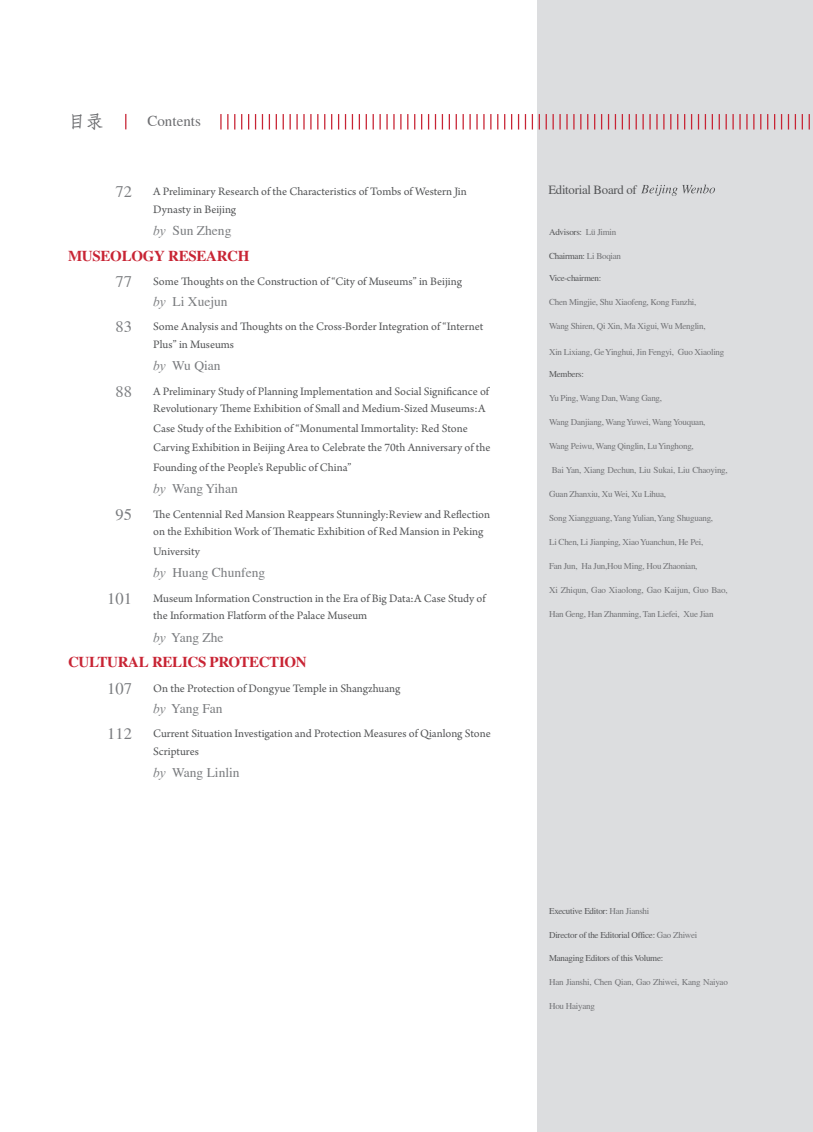
<style>
.page{position:relative;width:813px;height:1132px;background:#fff}
.page>*{position:absolute;margin:0;border:0;box-sizing:border-box;transform-origin:0 0}
.目录标{font:18px "H Yd 4 gj";color:#6c6d70}
.目录文-en{font:16.5px "Times";color:#7a7c7f}
.目录文-en-2{font:700 15px "Times";letter-spacing:-.02em;color:#c82434}
.目录标-2{font:15px "Times";color:#6c6d70}
.作者名-en{font:13.5px "Times";color:#7a7c7f}
.目录文{font:12.75px "Times";letter-spacing:-.02em;color:#545557}
.目录文-en-3{font:12px/17.2px "Arno Pro";color:#545557}
.目录文-2{font:9px "Times";letter-spacing:-.03em;color:#727376}
.目录文-3{font:9px "Times";letter-spacing:-.03em;color:#545557}
.目录文-4{font:9px "Times";letter-spacing:-.01em;color:#727376}
.s1{font-family:"Vijaya";font-size:16.5px}
.s2{color:#727376}
</style>
<div class="page">
<div style="left:537px;top:0;width:275px;height:1131px;background:#dcdddf"></div>
<svg style="left:125px;top:114px;width:1px;height:15px"></svg>
<svg style="left:241px;top:114px;width:1px;height:15px"></svg>
<svg style="left:220px;top:114px;width:1px;height:15px"></svg>
<svg style="left:227px;top:114px;width:1px;height:15px"></svg>
<svg style="left:538px;top:114px;width:1px;height:15px"></svg>
<svg style="left:234px;top:114px;width:1px;height:15px"></svg>
<svg style="left:545px;top:114px;width:1px;height:15px"></svg>
<svg style="left:248px;top:114px;width:1px;height:15px"></svg>
<svg style="left:552px;top:114px;width:1px;height:15px"></svg>
<svg style="left:255px;top:114px;width:1px;height:15px"></svg>
<svg style="left:559px;top:114px;width:1px;height:15px"></svg>
<svg style="left:566px;top:114px;width:1px;height:15px"></svg>
<svg style="left:573px;top:114px;width:1px;height:15px"></svg>
<svg style="left:580px;top:114px;width:1px;height:15px"></svg>
<svg style="left:262px;top:114px;width:28px;height:15px"></svg>
<svg style="left:296px;top:114px;width:1px;height:15px"></svg>
<svg style="left:303px;top:114px;width:1px;height:15px"></svg>
<svg style="left:310px;top:114px;width:1px;height:15px"></svg>
<svg style="left:587px;top:114px;width:28px;height:15px"></svg>
<svg style="left:317px;top:114px;width:1px;height:15px"></svg>
<svg style="left:621px;top:114px;width:1px;height:15px"></svg>
<svg style="left:324px;top:114px;width:1px;height:15px"></svg>
<svg style="left:628px;top:114px;width:1px;height:15px"></svg>
<svg style="left:331px;top:114px;width:1px;height:15px"></svg>
<svg style="left:635px;top:114px;width:1px;height:15px"></svg>
<svg style="left:338px;top:114px;width:1px;height:15px"></svg>
<svg style="left:642px;top:114px;width:1px;height:15px"></svg>
<svg style="left:649px;top:114px;width:1px;height:15px"></svg>
<svg style="left:656px;top:114px;width:1px;height:15px"></svg>
<svg style="left:345px;top:114px;width:28px;height:15px"></svg>
<svg style="left:379px;top:114px;width:1px;height:15px"></svg>
<svg style="left:386px;top:114px;width:1px;height:15px"></svg>
<svg style="left:663px;top:114px;width:23px;height:15px"></svg>
<svg style="left:393px;top:114px;width:1px;height:15px"></svg>
<svg style="left:697px;top:114px;width:1px;height:15px"></svg>
<svg style="left:400px;top:114px;width:1px;height:15px"></svg>
<svg style="left:704px;top:114px;width:1px;height:15px"></svg>
<svg style="left:407px;top:114px;width:1px;height:15px"></svg>
<svg style="left:711px;top:114px;width:1px;height:15px"></svg>
<svg style="left:414px;top:114px;width:1px;height:15px"></svg>
<svg style="left:718px;top:114px;width:1px;height:15px"></svg>
<svg style="left:725px;top:114px;width:1px;height:15px"></svg>
<svg style="left:732px;top:114px;width:1px;height:15px"></svg>
<svg style="left:739px;top:114px;width:1px;height:15px"></svg>
<svg style="left:421px;top:114px;width:35px;height:15px"></svg>
<svg style="left:462px;top:114px;width:1px;height:15px"></svg>
<svg style="left:469px;top:114px;width:1px;height:15px"></svg>
<svg style="left:746px;top:114px;width:23px;height:15px"></svg>
<svg style="left:476px;top:114px;width:1px;height:15px"></svg>
<svg style="left:780px;top:114px;width:1px;height:15px"></svg>
<svg style="left:483px;top:114px;width:1px;height:15px"></svg>
<svg style="left:787px;top:114px;width:1px;height:15px"></svg>
<svg style="left:490px;top:114px;width:1px;height:15px"></svg>
<svg style="left:794px;top:114px;width:1px;height:15px"></svg>
<svg style="left:497px;top:114px;width:1px;height:15px"></svg>
<svg style="left:801px;top:114px;width:1px;height:15px"></svg>
<svg style="left:808px;top:114px;width:1px;height:15px"></svg>
<svg style="left:504px;top:114px;width:28px;height:15px"></svg>
<svg style="left:641px;top:184px;width:73px;height:12px"></svg>
<p class="目录标" style="left:68px;top:112px;width:37px">目录</p>
<p class="目录标-2" style="left:147px;top:113px;width:55px">Contents</p>
<p class="目录文-en" style="left:115px;top:182px;width:18px">72</p>
<p class="目录文-en-3" style="left:153px;top:184px;width:315px">A Preliminary Research of the Characteristics of Tombs of Western Jin<br>Dynasty in Beijing</p>
<p class="作者名-en" style="left:153px;top:223px;width:80px"><span class="s1">by</span> Sun Zheng</p>
<p class="目录文-en-2" style="left:68px;top:246px;width:183px">MUSEOLOGY RESEARCH</p>
<p class="目录文-en" style="left:115px;top:272px;width:18px">77</p>
<p class="目录文-en-3" style="left:153px;top:274px;width:310px">Some Thoughts on the Construction of “City of Museums” in Beijing</p>
<p class="作者名-en" style="left:153px;top:293px;width:76px"><span class="s1">by</span> Li Xuejun</p>
<p class="目录文-en" style="left:115px;top:317px;width:18px">83</p>
<p class="目录文-en-3" style="left:153px;top:319px;width:331px">Some Analysis and Thoughts on the Cross-Border Integration of “Internet<br>Plus” in Museums</p>
<p class="作者名-en" style="left:153px;top:358px;width:69px"><span class="s1">by</span> Wu Qian</p>
<p class="目录文-en" style="left:115px;top:382px;width:18px">88</p>
<p class="目录文-en-3" style="left:153px;top:383px;width:337px">A Preliminary Study of Planning Implementation and Social Significance of<br>Revolutionary Theme Exhibition of Small and Medium-Sized Museums:A</p>
<p class="目录文-en-3" style="left:153px;top:419px;width:338px;line-height:19.5px">Case Study of the Exhibition of “Monumental Immortality: Red Stone<br>Carving Exhibition in Beijing Area to Celebrate the 70th Anniversary of the<br>Founding of the People’s Republic of China”</p>
<p class="作者名-en" style="left:153px;top:481px;width:86px"><span class="s1">by</span> Wang Yihan</p>
<p class="目录文-en" style="left:115px;top:505px;width:18px">95</p>
<p class="目录文-en-3" style="left:153px;top:506px;width:338px">The Centennial Red Mansion Reappears Stunningly:Review and Reflection on the Exhibition Work of Thematic Exhibition of Red Mansion in Peking</p>
<p class="目录文-en-3" style="left:153px;top:543px;width:48px">University</p>
<p class="作者名-en" style="left:153px;top:565px;width:113px"><span class="s1">by</span> Huang Chunfeng</p>
<p class="目录文-en" style="left:107px;top:589px;width:26px">101</p>
<p class="目录文-en-3" style="left:153px;top:590px;width:334px">Museum Information Construction in the Era of Big Data:A Case Study of the Information Flatform of the Palace Museum</p>
<p class="作者名-en" style="left:153px;top:629px;width:72px"><span class="s1">by</span> Yang Zhe</p>
<p class="目录文-en-2" style="left:68px;top:653px;width:240px">CULTURAL RELICS PROTECTION</p>
<p class="目录文-en" style="left:107px;top:679px;width:26px">107</p>
<p class="目录文-en-3" style="left:153px;top:680px;width:248px">On the Protection of Dongyue Temple in Shangzhuang</p>
<p class="作者名-en" style="left:153px;top:700px;width:71px"><span class="s1">by</span> Yang Fan</p>
<p class="目录文-en" style="left:107px;top:724px;width:26px">112</p>
<p class="目录文-en-3" style="left:153px;top:725px;width:339px">Current Situation Investigation and Protection Measures of Qianlong Stone<br>Scriptures</p>
<p class="作者名-en" style="left:153px;top:764px;width:88px"><span class="s1">by</span> Wang Linlin</p>
<p class="目录文" style="left:548px;top:182px;width:90px">Editorial Board of</p>
<p class="目录文-3" style="left:549px;top:227px;width:69px">Advisors: <span class="s2">Lü Jimin</span></p>
<p class="目录文-3" style="left:549px;top:251px;width:73px">Chairman: <span class="s2">Li Boqian</span></p>
<p class="目录文-3" style="left:549px;top:273px;width:54px">Vice-chairmen:</p>
<p class="目录文-2" style="left:549px;top:297px;width:149px">Chen Mingjie, Shu Xiaofeng, Kong Fanzhi,</p>
<p class="目录文-2" style="left:549px;top:321px;width:158px">Wang Shiren, Qi Xin, Ma Xigui, Wu Menglin,</p>
<p class="目录文-2" style="left:549px;top:347px;width:177px">Xin Lixiang, Ge Yinghui, Jin Fengyi, Guo Xiaoling</p>
<p class="目录文-3" style="left:549px;top:369px;width:36px">Members:</p>
<p class="目录文-2" style="left:549px;top:393px;width:114px">Yu Ping, Wang Dan, Wang Gang,</p>
<p class="目录文-2" style="left:549px;top:417px;width:158px">Wang Danjiang, Wang Yuwei, Wang Youquan,</p>
<p class="目录文-2" style="left:549px;top:441px;width:146px">Wang Peiwu, Wang Qinglin, Lu Yinghong,</p>
<p class="目录文-2" style="left:551px;top:465px;width:177px">Bai Yan, Xiang Dechun, Liu Sukai, Liu Chaoying,</p>
<p class="目录文-2" style="left:549px;top:489px;width:118px">Guan Zhanxiu, Xu Wei, Xu Lihua,</p>
<p class="目录文-2" style="left:549px;top:513px;width:165px">Song Xiangguang, Yang Yulian, Yang Shuguang,</p>
<p class="目录文-2" style="left:549px;top:537px;width:156px">Li Chen, Li Jianping, Xiao Yuanchun, He Pei,</p>
<p class="目录文-2" style="left:549px;top:561px;width:150px">Fan Jun, Ha Jun,Hou Ming, Hou Zhaonian,</p>
<p class="目录文-4" style="left:549px;top:585px;width:180px">Xi Zhiqun, Gao Xiaolong, Gao Kaijun, Guo Bao,</p>
<p class="目录文-2" style="left:549px;top:609px;width:166px">Han Geng, Han Zhanming, Tan Liefei, Xue Jian</p>
<p class="目录文-3" style="left:549px;top:906px;width:102px">Executive Editor: <span class="s2">Han Jianshi</span></p>
<p class="目录文-3" style="left:549px;top:930px;width:150px">Director of the Editorial Office: <span class="s2">Gao Zhiwei</span></p>
<p class="目录文-3" style="left:549px;top:952px;width:116px">Managing Editors of this Volume:</p>
<p class="目录文-2" style="left:549px;top:976px;width:180px">Han Jianshi, Chen Qian, Gao Zhiwei, Kang Naiyao</p>
<p class="目录文-2" style="left:549px;top:1000px;width:47px">Hou Haiyang</p>
</div>
